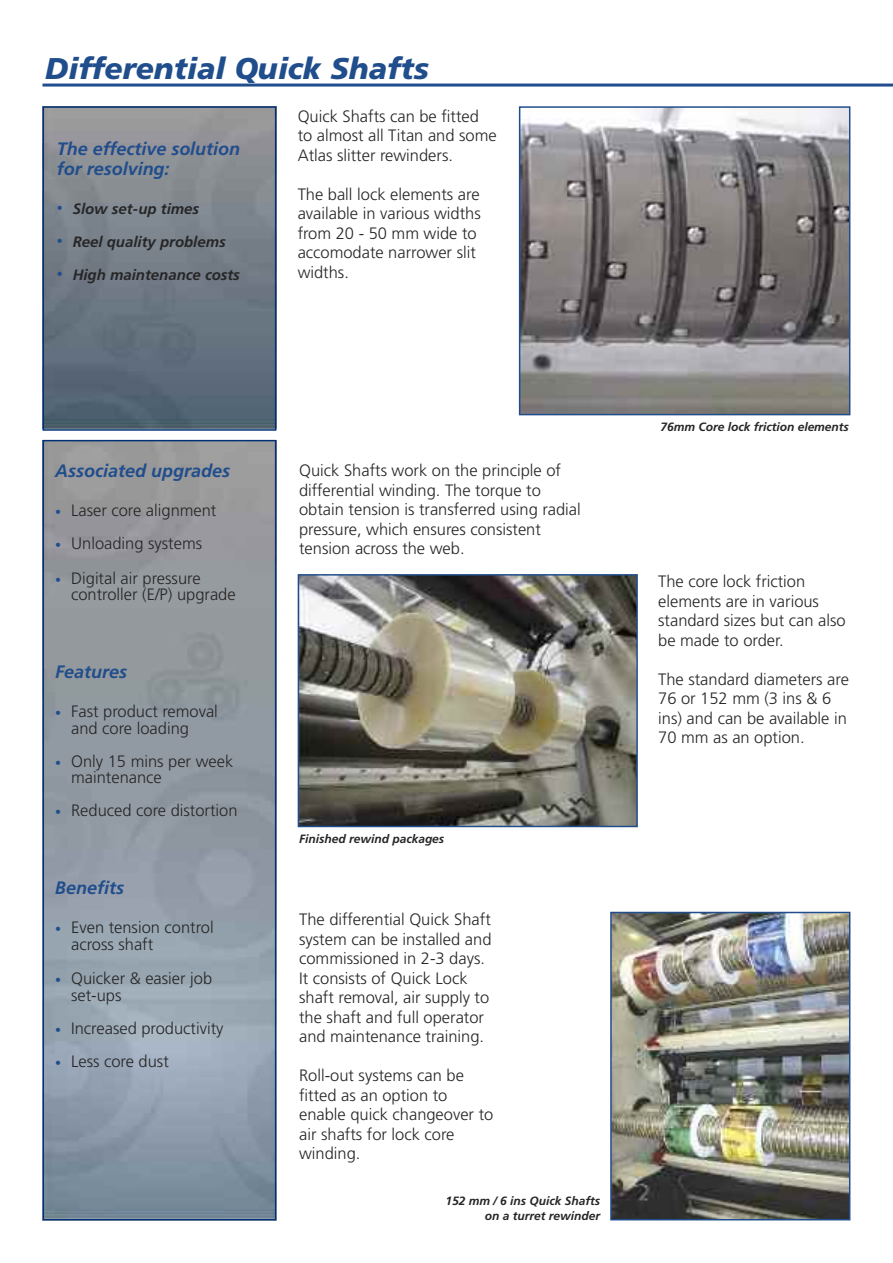
<style>
.page{position:relative;width:893px;height:1263px;background:#fff}
.page>*{position:absolute;margin:0;border:0;box-sizing:border-box;transform-origin:0 0}
.t1{font:italic 900 30px "Frutiger";color:#204d8c}
.t2{font:italic 700 18px/19.5px "Frutiger";color:#204d8c}
.t3{font:300 16.5px/19.5px "Frutiger";color:#272627}
.t4{font:italic 700 15px "Frutiger";color:#272627}
.t5{font:italic 700 12px/14.4px "Frutiger";color:#272627;text-align:right}
.s1{font-weight:400;font-style:normal;font-size:12px;color:#204d8c}
.s2{font-weight:400;font-size:12px;color:#204d8c}
</style>
<div class="page">
<img style="left:46px;top:109px;width:227px;height:319px">
<div style="left:43px;top:106px;width:233px;height:325px;border:2px solid #003075"></div>
<img style="left:46px;top:443px;width:227px;height:774px">
<div style="left:43px;top:440px;width:233px;height:780px;border:2px solid #003075"></div>
<img style="left:301px;top:577px;width:334px;height:247px">
<div style="left:298px;top:574px;width:340px;height:253px;border:2px solid #204d8c"></div>
<hr style="left:43px;top:84px;width:850px;height:3px;background:#204d8c">
<img style="left:522px;top:109px;width:325px;height:303px">
<div style="left:519px;top:106px;width:331px;height:309px;border:2px solid #204d8c"></div>
<img style="left:613px;top:915px;width:234px;height:302px">
<div style="left:610px;top:912px;width:240px;height:308px;border:2px solid #204d8c"></div>
<h1 class="t1" style="left:45px;top:56px;width:385px">Differential Quick Shafts</h1>
<p class="t2" style="left:57px;top:141px;width:185px">The effective solution for resolving:</p>
<p class="t4" style="left:57px;top:203px;width:144px"><span class="s1">•</span> Slow set-up times</p>
<p class="t4" style="left:57px;top:236px;width:171px"><span class="s1">•</span> Reel quality problems</p>
<p class="t4" style="left:57px;top:269px;width:185px"><span class="s1">•</span> High maintenance costs</p>
<p class="t3" style="left:298px;top:107px;width:201px">Quick Shafts can be fitted to almost all Titan and some<br>Atlas slitter rewinders.</p>
<p class="t3" style="left:298px;top:185px;width:185px">The ball lock elements are available in various widths from 20 - 50 mm wide to accomodate narrower slit widths.</p>
<p class="t2" style="left:55px;top:462px;width:176px">Associated upgrades</p>
<p class="t3" style="left:55px;top:502px;width:163px"><span class="s2">•</span> Laser core alignment</p>
<p class="t3" style="left:55px;top:535px;width:148px"><span class="s2">•</span> Unloading systems</p>
<p class="t3" style="left:71px;top:571px;width:166px;line-height:16.5px;text-indent:-16px"><span class="s2">•</span> Digital air pressure controller (E/P) upgrade</p>
<p class="t2" style="left:55px;top:663px;width:73px">Features</p>
<p class="t3" style="left:71px;top:704px;width:148px;line-height:16.5px;text-indent:-16px"><span class="s2">•</span> Fast product removal and core loading</p>
<p class="t3" style="left:71px;top:754px;width:164px;line-height:16.5px;text-indent:-16px"><span class="s2">•</span> Only 15 mins per week maintenance</p>
<p class="t3" style="left:55px;top:802px;width:184px"><span class="s2">•</span> Reduced core distortion</p>
<p class="t2" style="left:55px;top:879px;width:70px">Benefits</p>
<p class="t3" style="left:71px;top:920px;width:144px;line-height:16.5px;text-indent:-16px"><span class="s2">•</span> Even tension control across shaft</p>
<p class="t3" style="left:71px;top:971px;width:143px;line-height:16.5px;text-indent:-16px"><span class="s2">•</span> Quicker &amp; easier job set-ups</p>
<p class="t3" style="left:55px;top:1019px;width:170px"><span class="s2">•</span> Increased productivity</p>
<p class="t3" style="left:55px;top:1052px;width:115px"><span class="s2">•</span> Less core dust</p>
<p class="t3" style="left:299px;top:462px;width:283px">Quick Shafts work on the principle of differential winding. The torque to obtain tension is transferred using radial pressure, which ensures consistent tension across the web.</p>
<p class="t5" style="left:299px;top:832px;width:147px">Finished rewind packages</p>
<p class="t3" style="left:299px;top:911px;width:194px">The differential Quick Shaft system can be installed and commissioned in 2-3 days.<br>It consists of Quick Lock shaft removal, air supply to the shaft and full operator and maintenance training.</p>
<p class="t3" style="left:299px;top:1067px;width:196px">Roll-out systems can be fitted as an option to enable quick changeover to air shafts for lock core winding.</p>
<p class="t5" style="left:446px;top:1195px;width:156px">152 mm / 6 ins Quick Shafts on a turret rewinder</p>
<p class="t5" style="left:660px;top:421px;width:190px">76mm Core lock friction elements</p>
<p class="t3" style="left:658px;top:573px;width:189px">The core lock friction elements are in various standard sizes but can also be made to order.</p>
<p class="t3" style="left:658px;top:671px;width:192px">The standard diameters are<br>76 or 152 mm (3 ins &amp; 6 ins) and can be available in<br>70 mm as an option.</p>
</div>
